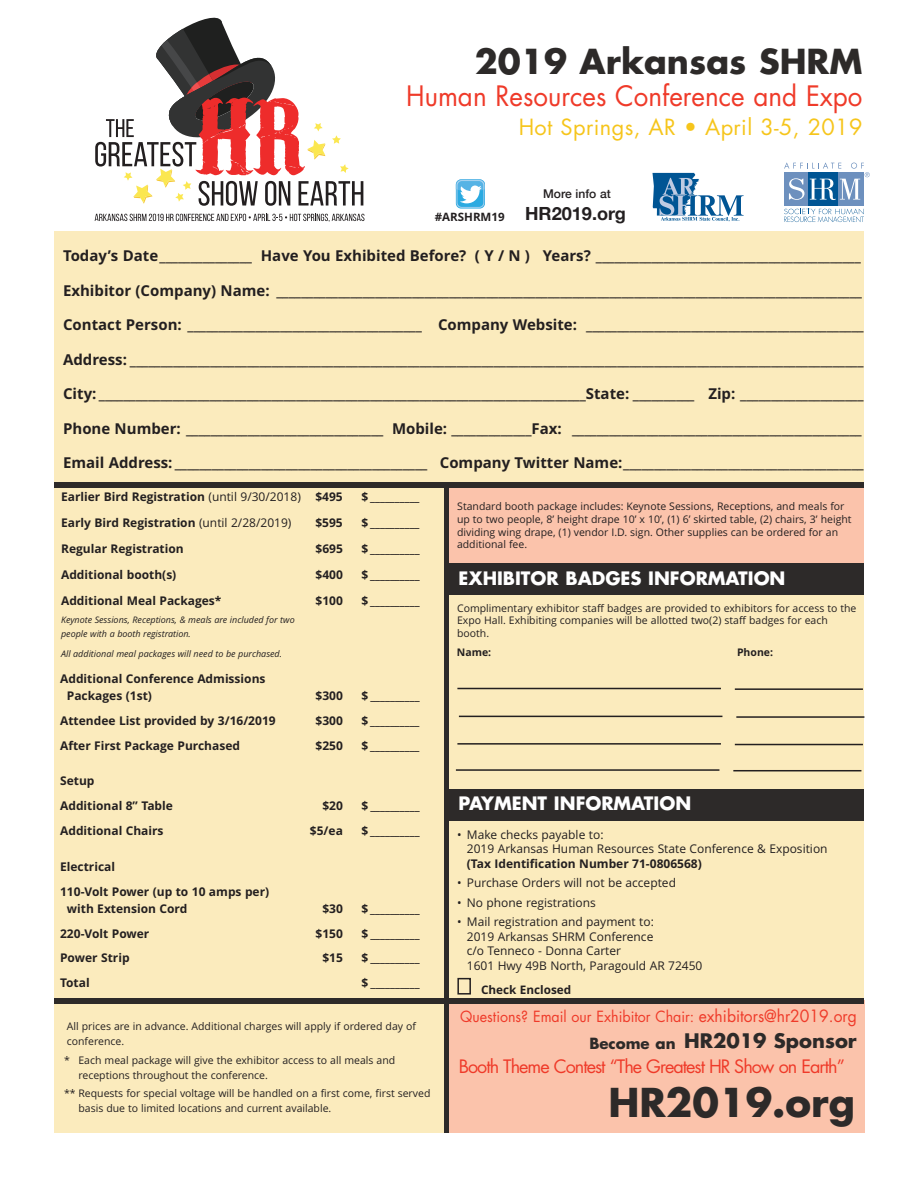
<style>
.page{position:relative;width:918px;height:1188px;background:#fff}
.page>*{position:absolute;margin:0;border:0;box-sizing:border-box;transform-origin:0 0}
.t1{font:700 38.7px "Futura";color:#2d2a29}
.t2{font:700 33.6px "Futura";color:#2d2a29}
.t3{font:27.45px "Futura";color:#ef3a29;scale:.95 1}
.t4{font:21.75px "Futura";letter-spacing:.02em;color:#f6c51b}
.t5{font:700 19.5px "Futura";color:#2d2a29}
.t6{font:700 18.15px "Helvetica Neue";color:#231f20}
.t7{font:700 18px "Futura";color:#fff}
.t8{font:18px "Futura";letter-spacing:-.055em;color:#ef3a29}
.t9{font:700 15px "Open Sans";color:#231f20}
.t10{font:15px "Futura";color:#ef3a29;scale:.95 1}
.t11{font:500 12.15px "Helvetica Neue";color:#231f20}
.t12{font:700 12px/24.9px "Open Sans";color:#231f20}
.t13{font:12px/14.5px "Open Sans";color:#231f20}
.t14{font:700 11.7px "Open Sans";color:#231f20}
.t15{font:10.5px/12.6px "Open Sans";color:#231f20}
.t16{font:700 10.5px "Open Sans";color:#231f20}
.t17{font:italic 9px/13.8px "Open Sans";color:#231f20}
.s1{font-family:"Open Sans";font-size:11.55px}
.s2{font-weight:400}
.s3{font-size:16.5px}
.s4{font-size:15px}
</style>
<div class="page">
<div style="left:55px;top:232px;width:809px;height:901px;background:#fbebbd"></div>
<div style="left:447px;top:1001px;width:418px;height:132px;background:#fbc3ab"></div>
<div style="left:447px;top:487px;width:417px;height:81px;background:#fbc3ab"></div>
<div style="left:447px;top:564px;width:417px;height:31px;background:#2d2a29"></div>
<div style="left:447px;top:789px;width:417px;height:31px;background:#2d2a29"></div>
<svg style="left:652px;top:173px;width:92px;height:49px"></svg>
<div style="left:784px;top:172px;width:24px;height:34px;background:#6d90be"></div>
<div style="left:837px;top:172px;width:27px;height:34px;background:#6d90be"></div>
<div style="left:808px;top:172px;width:30px;height:34px;background:#005594"></div>
<svg style="left:784px;top:209px;width:80px;height:13px"></svg>
<svg style="left:784px;top:162px;width:86px;height:38px"></svg>
<svg style="left:456px;top:179px;width:29px;height:30px"></svg>
<svg style="left:456px;top:179px;width:29px;height:29px"></svg>
<svg style="left:95px;top:214px;width:270px;height:8px"></svg>
<svg style="left:95px;top:18px;width:268px;height:188px"></svg>
<div style="left:457px;top:978px;width:14px;height:17px;border:2px solid #231f20"></div>
<div style="left:55px;top:482px;width:809px;height:6px;background:#2d2a29"></div>
<div style="left:55px;top:999px;width:809px;height:5px;background:#2d2a29"></div>
<div style="left:444px;top:485px;width:5px;height:648px;background:#2d2a29"></div>
<hr style="left:457px;top:688px;width:264px;height:1px;background:#231f20">
<hr style="left:735px;top:688px;width:128px;height:2px;background:#231f20">
<hr style="left:459px;top:716px;width:263px;height:1px;background:#231f20">
<hr style="left:736px;top:716px;width:128px;height:2px;background:#231f20">
<hr style="left:457px;top:743px;width:264px;height:2px;background:#231f20">
<hr style="left:735px;top:744px;width:128px;height:1px;background:#231f20">
<hr style="left:456px;top:769px;width:263px;height:2px;background:#231f20">
<hr style="left:733px;top:770px;width:128px;height:1px;background:#231f20">
<h2 class="t2" style="left:475px;top:46px;width:389px">2019 Arkansas SHRM</h2>
<h3 class="t3" style="left:406px;top:83px;width:482px">Human Resources Conference and Expo</h3>
<h3 class="t4" style="left:519px;top:117px;width:345px">Hot Springs, AR • April 3-5, 2019</h3>
<p class="t11" style="left:543px;top:186px;width:69px">More info at</p>
<p class="t6" style="left:435px;top:202px;width:192px"><span class="s1">#ARSHRM19</span> HR2019.org</p>
<p class="t9" style="left:63px;top:250px;width:799px">Today’s Date_______________ Have You Exhibited Before? ( Y / N ) Years? ___________________________________________</p>
<p class="t9" style="left:63px;top:284px;width:801px">Exhibitor (Company) Name: _______________________________________________________________________________________________</p>
<p class="t9" style="left:63px;top:319px;width:802px">Contact Person: ______________________________________ Company Website: _____________________________________________</p>
<p class="t9" style="left:63px;top:353px;width:802px">Address: _______________________________________________________________________________________________________________________</p>
<p class="t9" style="left:63px;top:388px;width:802px">City: _______________________________________________________________________________State: __________ Zip: ____________________</p>
<p class="t9" style="left:63px;top:422px;width:800px">Phone Number: ________________________________ Mobile: _____________Fax: _______________________________________________</p>
<p class="t9" style="left:63px;top:457px;width:802px">Email Address: _________________________________________ Company Twitter Name:_______________________________________</p>
<p class="t12" style="left:61px;top:486px;width:283px">Earlier Bird Registration <span class="s2">(until 9/30/2018)</span> $495</p>
<p class="t12" style="left:361px;top:486px;width:60px">$ __________</p>
<p class="t12" style="left:61px;top:512px;width:232px">Early Bird Registration <span class="s2">(until 2/28/2019)</span></p>
<p class="t12" style="left:315px;top:512px;width:29px">$595</p>
<p class="t12" style="left:361px;top:512px;width:60px">$ __________</p>
<p class="t12" style="left:61px;top:538px;width:124px">Regular Registration</p>
<p class="t12" style="left:316px;top:538px;width:29px">$695</p>
<p class="t12" style="left:361px;top:538px;width:60px">$ __________</p>
<p class="t12" style="left:61px;top:563px;width:117px">Additional booth(s)</p>
<p class="t12" style="left:316px;top:563px;width:29px">$400</p>
<p class="t12" style="left:362px;top:563px;width:60px">$ __________</p>
<p class="t12" style="left:61px;top:589px;width:162px">Additional Meal Packages*</p>
<p class="t12" style="left:316px;top:589px;width:29px">$100</p>
<p class="t12" style="left:361px;top:589px;width:60px">$ __________</p>
<p class="t17" style="left:61px;top:614px;width:235px">Keynote Sessions, Receptions, &amp; meals are included for two people with a booth registration.</p>
<p class="t17" style="left:61px;top:648px;width:223px">All additional meal packages will need to be purchased.</p>
<p class="t12" style="left:67px;top:671px;width:200px;line-height:17px;text-indent:-7px">Additional Conference Admissions<br>Packages (1st)</p>
<p class="t12" style="left:316px;top:684px;width:29px">$300</p>
<p class="t12" style="left:362px;top:684px;width:60px">$ __________</p>
<p class="t12" style="left:60px;top:709px;width:217px">Attendee List provided by 3/16/2019</p>
<p class="t12" style="left:315px;top:709px;width:29px">$300</p>
<p class="t12" style="left:361px;top:709px;width:60px">$ __________</p>
<p class="t12" style="left:60px;top:734px;width:181px">After First Package Purchased</p>
<p class="t12" style="left:315px;top:734px;width:29px">$250</p>
<p class="t12" style="left:361px;top:734px;width:60px">$ __________</p>
<p class="t12" style="left:60px;top:770px;width:114px">Setup<br>Additional 8” Table</p>
<p class="t12" style="left:322px;top:795px;width:22px">$20</p>
<p class="t12" style="left:362px;top:795px;width:60px">$ __________</p>
<p class="t12" style="left:60px;top:819px;width:105px">Additional Chairs</p>
<p class="t12" style="left:310px;top:819px;width:34px">$5/ea</p>
<p class="t12" style="left:361px;top:819px;width:60px">$ __________</p>
<p class="t12" style="left:60px;top:855px;width:211px">Electrical<br>110-Volt Power (up to 10 amps per)</p>
<p class="t12" style="left:67px;top:897px;width:122px">with Extension Cord</p>
<p class="t12" style="left:322px;top:897px;width:22px">$30</p>
<p class="t12" style="left:361px;top:897px;width:60px">$ __________</p>
<p class="t12" style="left:60px;top:922px;width:91px">220-Volt Power</p>
<p class="t12" style="left:316px;top:922px;width:29px">$150</p>
<p class="t12" style="left:362px;top:922px;width:60px">$ __________</p>
<p class="t12" style="left:60px;top:947px;width:71px">Power Strip</p>
<p class="t12" style="left:322px;top:947px;width:22px">$15</p>
<p class="t12" style="left:362px;top:947px;width:60px">$ __________</p>
<p class="t12" style="left:60px;top:972px;width:31px">Total</p>
<p class="t12" style="left:362px;top:972px;width:60px">$ __________</p>
<p class="t15" style="left:67px;top:1020px;width:351px;line-height:15px">All prices are in advance. Additional charges will apply if ordered day of conference.</p>
<p class="t15" style="left:78px;top:1053px;width:318px;line-height:15px;text-indent:-14px">* Each meal package will give the exhibitor access to all meals and receptions throughout the conference.</p>
<p class="t15" style="left:78px;top:1087px;width:354px;line-height:15px;text-indent:-14px">** Requests for special voltage will be handled on a first come, first served basis due to limited locations and current available.</p>
<p class="t15" style="left:457px;top:501px;width:396px">Standard booth package includes: Keynote Sessions, Receptions, and meals for up to two people, 8’ height drape 10’ x 10’, (1) 6’ skirted table, (2) chairs, 3’ height dividing wing drape, (1) vendor I.D. sign. Other supplies can be ordered for an additional fee.</p>
<p class="t7" style="left:459px;top:570px;width:328px">EXHIBITOR BADGES INFORMATION</p>
<p class="t15" style="left:457px;top:603px;width:401px">Complimentary exhibitor staff badges are provided to exhibitors for access to the<br>Expo Hall. Exhibiting companies will be allotted two(2) staff badges for each booth.</p>
<p class="t16" style="left:457px;top:648px;width:36px">Name:</p>
<p class="t16" style="left:737px;top:648px;width:38px">Phone:</p>
<p class="t7" style="left:459px;top:795px;width:234px">PAYMENT INFORMATION</p>
<p class="t13" style="left:467px;top:829px;width:362px;text-indent:-10px">• Make checks payable to:<br>2019 Arkansas Human Resources State Conference &amp; Exposition</p>
<p class="t12" style="left:467px;top:852px;width:237px">(Tax Identification Number 71-0806568)</p>
<p class="t13" style="left:457px;top:877px;width:220px">• Purchase Orders will not be accepted</p>
<p class="t13" style="left:457px;top:897px;width:140px">• No phone registrations</p>
<p class="t13" style="left:467px;top:916px;width:237px;text-indent:-10px">• Mail registration and payment to:<br>2019 Arkansas SHRM Conference<br>c/o Tenneco - Donna Carter<br>1601 Hwy 49B North, Paragould AR 72450</p>
<p class="t14" style="left:481px;top:985px;width:92px">Check Enclosed</p>
<p class="t10" style="left:460px;top:1010px;width:419px">Questions? Email our Exhibitor Chair: <span class="s3">exhibitors@hr2019.org</span></p>
<h3 class="t5" style="left:589px;top:1031px;width:269px"><span class="s4">Become an</span> HR2019 Sponsor</h3>
<p class="t8" style="left:459px;top:1058px;width:388px">Booth Theme Contest “The Greatest HR Show on Earth”</p>
<h1 class="t1" style="left:609px;top:1085px;width:248px">HR2019.org</h1>
</div>
